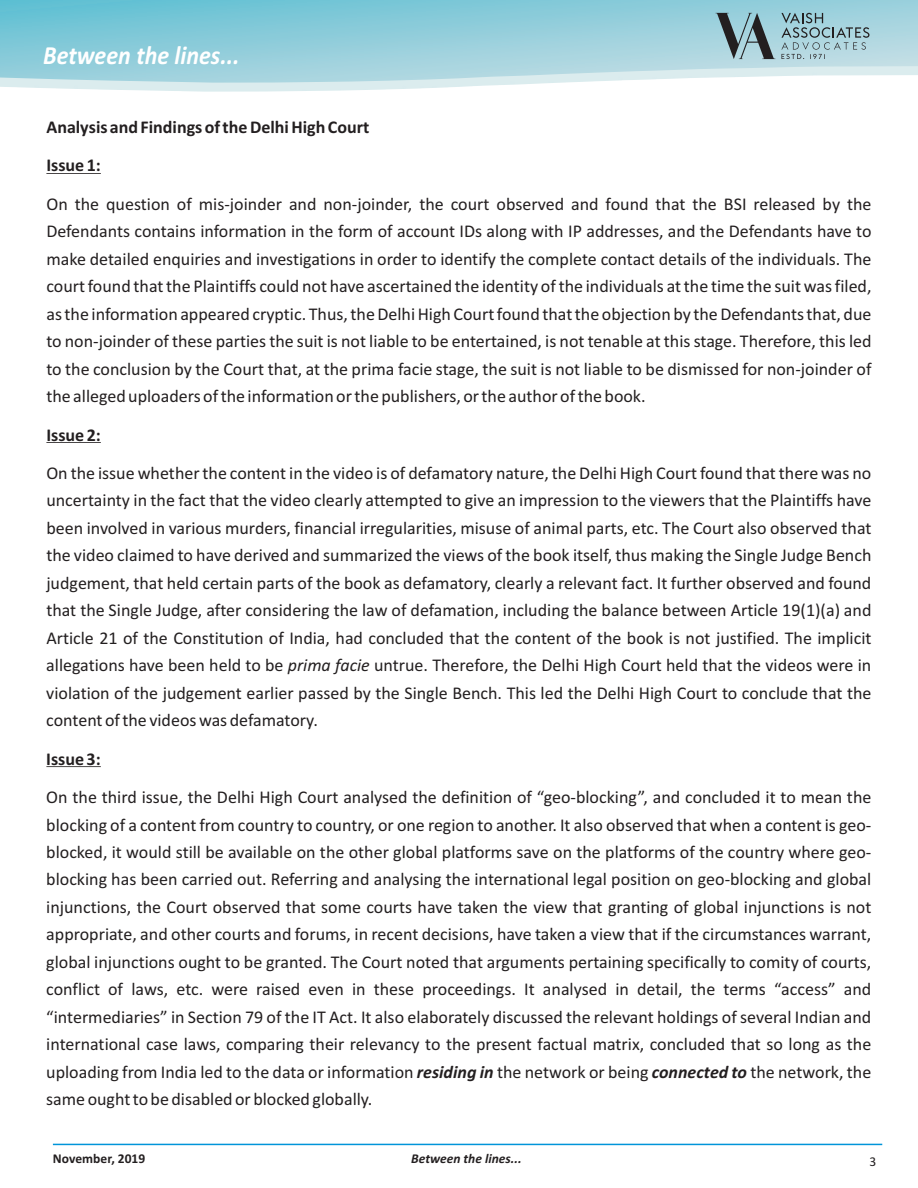
<style>
.page{position:relative;width:918px;height:1188px;background:#fff}
.page>*{position:absolute;margin:0;border:0;box-sizing:border-box;transform-origin:0 0}
.t1{font:italic 700 26.25px "Calibri";color:#fff;scale:.91 1}
.t2{font:18px/27.5px "Calibri";color:#231f20;text-align:justify}
.t3{font:700 18px/38.4px "Calibri";color:#231f20}
.t4{font:italic 700 13.5px "Calibri";color:#231f20}
.t5{font:700 13.5px "Calibri";color:#231f20}
.t6{font:13.5px "Calibri";color:#231f20}
.s1{font-style:italic}
.s2{font-weight:700;font-style:italic}
</style>
<div class="page">
<hr style="left:46px;top:173px;width:55px;height:1px;background:#231f20">
<hr style="left:46px;top:442px;width:55px;height:1px;background:#231f20">
<hr style="left:46px;top:766px;width:55px;height:1px;background:#231f20">
<svg style="left:0;top:0;width:918px;height:83px;background:#9ad1dd"></svg>
<hr style="left:53px;top:1144px;width:829px;height:1px;background:#0095d9">
<svg style="left:716px;top:13px;width:59px;height:46px;background:#7c9aa1"></svg>
<svg style="left:781px;top:13px;width:88px;height:46px;background:#99bcc5"></svg>
<h1 class="t1" style="left:43px;top:45px;width:217px">Between the lines...</h1>
<p class="t3" style="left:46px;top:109px;width:324px">Analysis and Findings of the Delhi High Court<br>Issue 1:</p>
<p class="t2" style="left:46px;top:192px;width:827px">On the question of mis-joinder and non-joinder, the court observed and found that the BSI released by the Defendants contains information in the form of account IDs along with IP addresses, and the Defendants have to make detailed enquiries and investigations in order to identify the complete contact details of the individuals. The court found that the Plaintiffs could not have ascertained the identity of the individuals at the time the suit was filed, as the information appeared cryptic. Thus, the Delhi High Court found that the objection by the Defendants that, due to non-joinder of these parties the suit is not liable to be entertained, is not tenable at this stage. Therefore, this led to the conclusion by the Court that, at the prima facie stage, the suit is not liable to be dismissed for non-joinder of the alleged uploaders of the information or the publishers, or the author of the book.</p>
<p class="t3" style="left:46px;top:417px;width:56px">Issue 2:</p>
<p class="t2" style="left:46px;top:461px;width:827px">On the issue whether the content in the video is of defamatory nature, the Delhi High Court found that there was no uncertainty in the fact that the video clearly attempted to give an impression to the viewers that the Plaintiffs have been involved in various murders, financial irregularities, misuse of animal parts, etc. The Court also observed that the video claimed to have derived and summarized the views of the book itself, thus making the Single Judge Bench judgement, that held certain parts of the book as defamatory, clearly a relevant fact. It further observed and found that the Single Judge, after considering the law of defamation, including the balance between Article 19(1)(a) and Article 21 of the Constitution of India, had concluded that the content of the book is not justified. The implicit allegations have been held to be <span class="s1">prima facie</span> untrue. Therefore, the Delhi High Court held that the videos were in violation of the judgement earlier passed by the Single Bench. This led the Delhi High Court to conclude that the content of the videos was defamatory.</p>
<p class="t3" style="left:46px;top:741px;width:56px">Issue 3:</p>
<p class="t2" style="left:46px;top:785px;width:827px">On the third issue, the Delhi High Court analysed the definition of “geo-blocking”, and concluded it to mean the blocking of a content from country to country, or one region to another. It also observed that when a content is geo&shy;blocked, it would still be available on the other global platforms save on the platforms of the country where geo&shy;blocking has been carried out. Referring and analysing the international legal position on geo-blocking and global injunctions, the Court observed that some courts have taken the view that granting of global injunctions is not appropriate, and other courts and forums, in recent decisions, have taken a view that if the circumstances warrant, global injunctions ought to be granted. The Court noted that arguments pertaining specifically to comity of courts, conflict of laws, etc. were raised even in these proceedings. It analysed in detail, the terms “access” and “intermediaries” in Section 79 of the IT Act. It also elaborately discussed the relevant holdings of several Indian and international case laws, comparing their relevancy to the present factual matrix, concluded that so long as the uploading from India led to the data or information <span class="s2">residing in</span> the network or being <span class="s2">connected to</span> the network, the same ought to be disabled or blocked globally.</p>
<p class="t5" style="left:53px;top:1153px;width:94px">November, 2019</p>
<p class="t4" style="left:411px;top:1153px;width:112px">Between the lines...</p>
<p class="t6" style="left:869px;top:1156px;width:8px">3</p>
</div>
